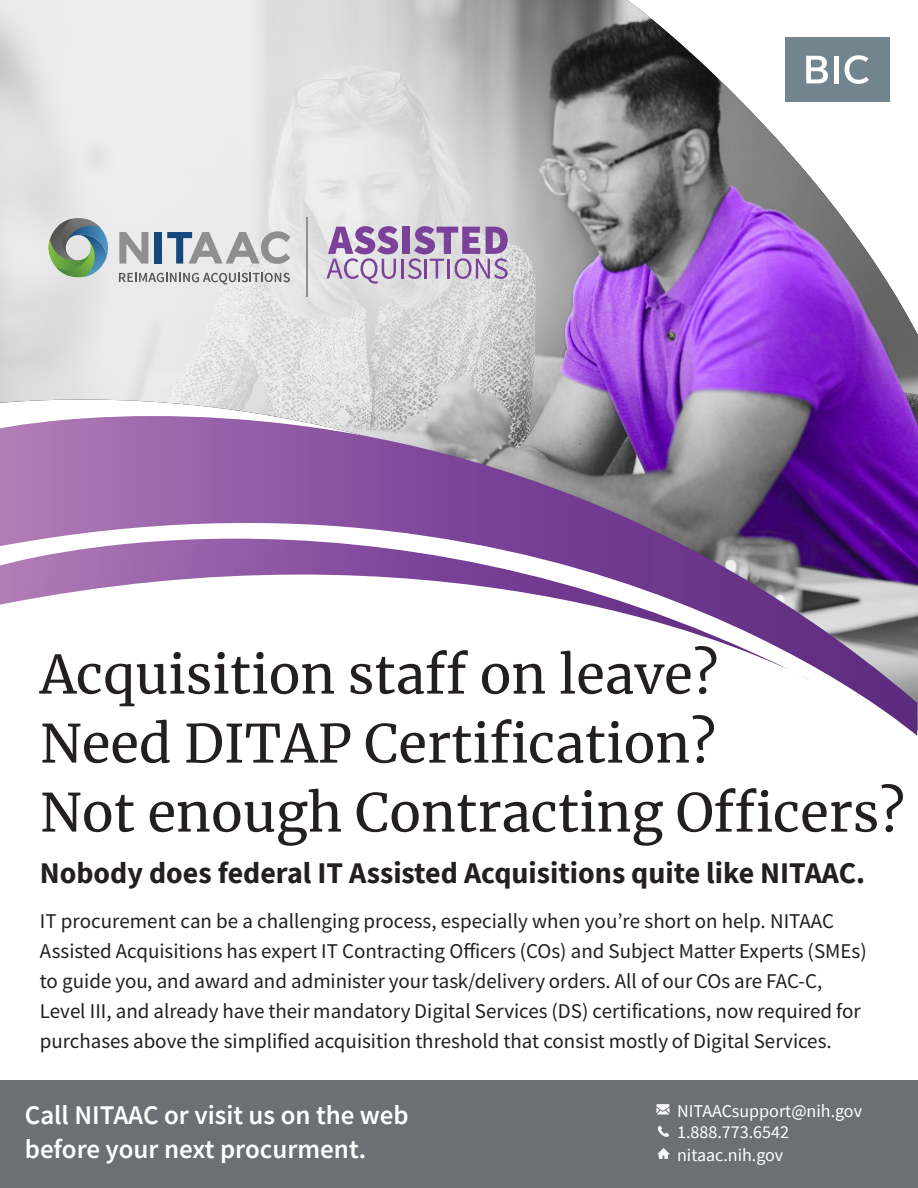
<style>
.page{position:relative;width:918px;height:1188px;background:#fff}
.page>*{position:absolute;margin:0;border:0;box-sizing:border-box;transform-origin:0 0}
.t1{font:52.5px "Merriweather";color:#231f20}
.t2{font:700 30px "Source Sans Pro";color:#231f20}
.t3{font:600 27px/34.5px "Source Sans Pro";color:#fff}
.t4{font:21px/30px "Source Sans Variable";color:#231f20}
.t5{font:18px "Source Sans Pro";color:#fff}
</style>
<div class="page">
<img style="left:0;top:0;width:918px;height:730px">
<svg style="left:0;top:416px;width:917px;height:320px"></svg>
<svg style="left:0;top:519px;width:810px;height:161px"></svg>
<div style="left:786px;top:37px;width:104px;height:65px;background:#72858e"></div>
<svg style="left:806px;top:56px;width:22px;height:27px"></svg>
<div style="left:834px;top:56px;width:5px;height:27px;background:#fff"></div>
<svg style="left:845px;top:55px;width:24px;height:29px"></svg>
<svg style="left:49px;top:218px;width:63px;height:63px"></svg>
<svg style="left:119px;top:232px;width:29px;height:32px"></svg>
<div style="left:154px;top:232px;width:7px;height:32px;background:#14487c"></div>
<svg style="left:167px;top:231px;width:124px;height:35px"></svg>
<svg style="left:119px;top:273px;width:171px;height:12px"></svg>
<hr style="left:306px;top:217px;width:2px;height:79px;background:#90908f">
<div style="left:402px;top:227px;width:8px;height:27px;background:#7b4299"></div>
<svg style="left:326px;top:226px;width:72px;height:58px"></svg>
<hr style="left:401px;top:259px;width:3px;height:20px;background:#7b4299">
<svg style="left:408px;top:226px;width:100px;height:53px"></svg>
<div style="left:0;top:1080px;width:918px;height:108px;background:#6c6f73"></div>
<svg style="left:658px;top:1126px;width:11px;height:11px"></svg>
<svg style="left:657px;top:1148px;width:13px;height:11px"></svg>
<svg style="left:656px;top:1104px;width:14px;height:11px"></svg>
<p class="t1" style="left:40px;top:638px;width:680px">Acquisition staff on leave?</p>
<p class="t1" style="left:40px;top:707px;width:678px">Need DITAP Certification?</p>
<p class="t1" style="left:40px;top:776px;width:866px">Not enough Contracting Officers?</p>
<p class="t2" style="left:40px;top:852px;width:827px">Nobody does federal IT Assisted Acquisitions quite like NITAAC.</p>
<p class="t4" style="left:40px;top:907px;width:828px">IT procurement can be a challenging process, especially when you’re short on help. NITAAC Assisted Acquisitions has expert IT Contracting Officers (COs) and Subject Matter Experts (SMEs) to guide you, and award and administer your task/delivery orders. All of our COs are FAC-C, Level III, and already have their mandatory Digital Services (DS) certifications, now required for purchases above the simplified acquisition threshold that consist mostly of Digital Services.</p>
<p class="t3" style="left:25px;top:1097px;width:386px">Call NITAAC or visit us on the web before your next procurment.</p>
<p class="t5" style="left:677px;top:1099px;width:186px">NITAACsupport@nih.gov</p>
<p class="t5" style="left:677px;top:1120px;width:113px">1.888.773.6542</p>
<p class="t5" style="left:677px;top:1144px;width:108px">nitaac.nih.gov</p>
</div>
